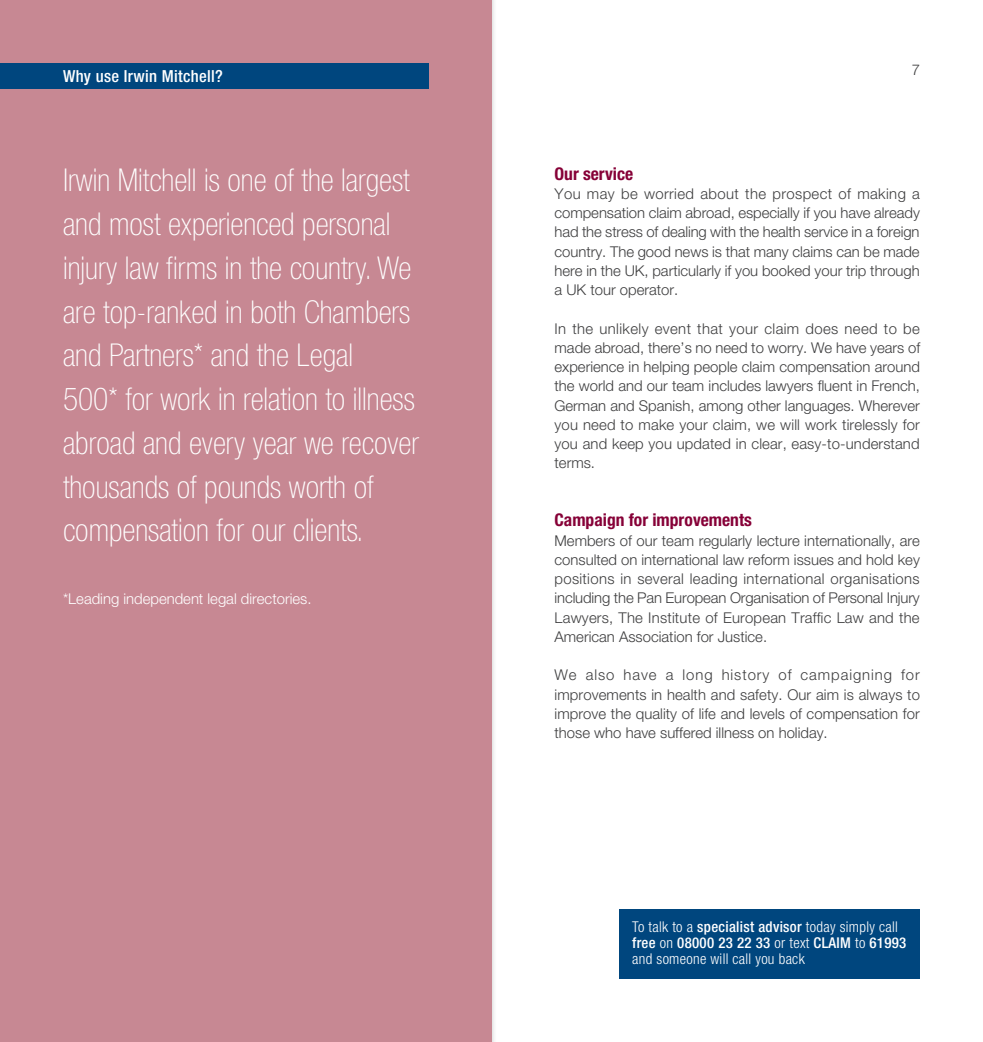
<style>
.page{position:relative;width:983px;height:1042px;background:#fff}
.page>*{position:absolute;margin:0;border:0;box-sizing:border-box;transform-origin:0 0}
.t1{font:100 condensed 31.5px/43.8px "Helvetica Neue";color:#fff}
.t2{font:700 condensed 17.5px "Helvetica Neue";color:#860037}
.t3{font:500 condensed 16.62px "Helvetica Neue";letter-spacing:.02em;color:#fff}
.t4{font:300 14.88px/19.2px "Helvetica Neue";color:#3e3e3f;text-align:justify}
.t5{font:300 condensed 14.88px/15.9px "Helvetica Neue";letter-spacing:.02em;color:#fff}
.t6{font:300 14.88px "Helvetica Neue";color:#fff}
.s1{font-weight:500}
</style>
<div class="page">
<div style="left:0;top:0;width:491px;height:1042px;background:#c78893"></div>
<div style="left:0;top:63px;width:428px;height:26px;background:#00467e"></div>
<div style="left:619px;top:909px;width:300px;height:70px;background:#00467e"></div>
<p class="t3" style="left:63px;top:66px;width:161px">Why use Irwin Mitchell?</p>
<p class="t1" style="left:63px;top:158px;width:357px">Irwin Mitchell is one of the largest and most experienced personal injury law firms in the country. We are top-ranked in both Chambers and Partners* and the Legal<br>500* for work in relation to illness abroad and every year we recover thousands of pounds worth of compensation for our clients.</p>
<p class="t6" style="left:63px;top:590px;width:250px">*Leading independent legal directories.</p>
<p class="t4" style="left:911px;top:59px;width:10px">7</p>
<p class="t2" style="left:554px;top:163px;width:80px">Our service</p>
<p class="t4" style="left:554px;top:184px;width:367px">You may be worried about the prospect of making a compensation claim abroad, especially if you have already had the stress of dealing with the health service in a foreign country. The good news is that many claims can be made here in the UK, particularly if you booked your trip through a UK tour operator.</p>
<p class="t4" style="left:554px;top:318px;width:367px">In the unlikely event that your claim does need to be made abroad, there’s no need to worry. We have years of experience in helping people claim compensation around the world and our team includes lawyers fluent in French, German and Spanish, among other languages. Wherever you need to make your claim, we will work tirelessly for you and keep you updated in clear, easy-to-understand terms.</p>
<p class="t2" style="left:554px;top:509px;width:199px">Campaign for improvements</p>
<p class="t4" style="left:554px;top:530px;width:367px">Members of our team regularly lecture internationally, are consulted on international law reform issues and hold key positions in several leading international organisations including the Pan European Organisation of Personal Injury Lawyers, The Institute of European Traffic Law and the American Association for Justice.</p>
<p class="t4" style="left:554px;top:665px;width:367px">We also have a long history of campaigning for improvements in health and safety. Our aim is always to improve the quality of life and levels of compensation for those who have suffered illness on holiday.</p>
<p class="t5" style="left:632px;top:919px;width:275px">To talk to a <span class="s1">specialist advisor</span> today simply call <span class="s1">free</span> on <span class="s1">08000 23 22 33</span> or text <span class="s1">CLAIM</span> to <span class="s1">61993 </span>and someone will call you back</p>
</div>
